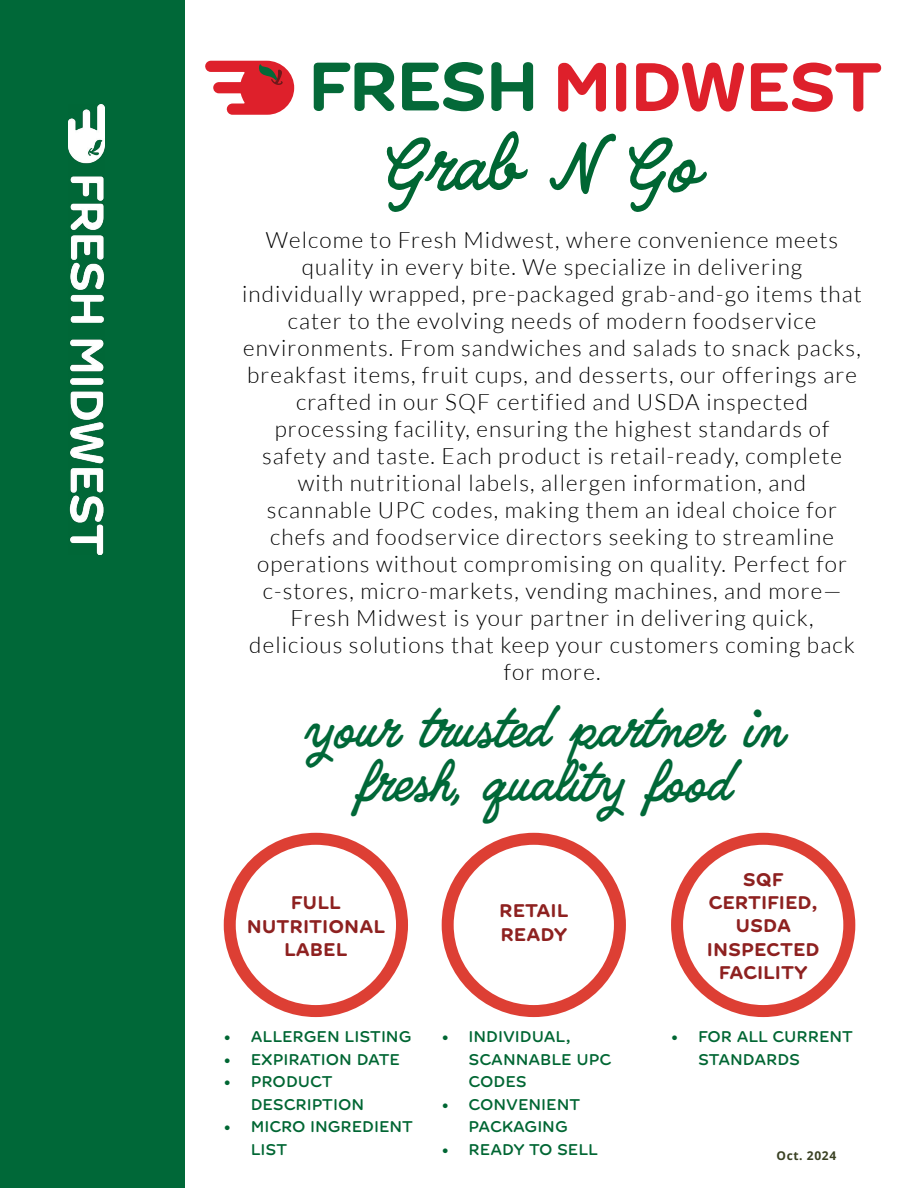
<style>
.page{position:relative;width:918px;height:1188px;background:#fff}
.page>*{position:absolute;margin:0;border:0;box-sizing:border-box;transform-origin:0 0}
.t1{font:63px "Quimby Gubernatorial";color:#063}
.t2{font:45px/54px "Quimby Gubernatorial";color:#006838;text-align:center}
.t3{font:300 22.5px/27px "Lato";letter-spacing:.05em;color:#000;text-align:center}
.t4{font:700 19.5px/23.4px "New Farm";color:#8e2120;text-align:center}
.t5{font:500 16.5px/22.5px "New Farm";color:#063}
.t6{font:12px "Open Sans";letter-spacing:.05em;color:#3a4123}
</style>
<div class="page">
<div style="left:0;top:0;width:185px;height:1188px;background:#006838"></div>
<img style="left:69px;top:105px;width:36px;height:450px">
<svg style="left:205px;top:61px;width:89px;height:54px"></svg>
<svg style="left:558px;top:63px;width:48px;height:49px"></svg>
<div style="left:616px;top:63px;width:10px;height:49px;background:#de202b;border-radius:5px"></div>
<svg style="left:636px;top:63px;width:108px;height:49px"></svg>
<svg style="left:751px;top:63px;width:130px;height:49px"></svg>
<svg style="left:314px;top:63px;width:80px;height:48px"></svg>
<svg style="left:402px;top:62px;width:82px;height:49px"></svg>
<svg style="left:491px;top:62px;width:42px;height:49px"></svg>
<div style="left:224px;top:833px;width:184px;height:184px;border:12px solid #dd3f34;border-radius:50%"></div>
<div style="left:442px;top:833px;width:184px;height:184px;border:12px solid #dd3f34;border-radius:50%"></div>
<div style="left:671px;top:833px;width:184px;height:184px;border:12px solid #dd3f34;border-radius:50%"></div>
<h1 class="t1" style="left:385px;top:130px;width:314px">Grab N Go</h1>
<p class="t3" style="left:242px;top:227px;width:621px">Welcome to Fresh Midwest, where convenience meets quality in every bite. We specialize in delivering individually wrapped, pre-packaged grab-and-go items that cater to the evolving needs of modern foodservice environments. From sandwiches and salads to snack packs, breakfast items, fruit cups, and desserts, our offerings are crafted in our SQF certified and USDA inspected processing facility, ensuring the highest standards of safety and taste. Each product is retail-ready, complete with nutritional labels, allergen information, and<br>scannable UPC codes, making them an ideal choice for chefs and foodservice directors seeking to streamline operations without compromising on quality. Perfect for c-stores, micro-markets, vending machines, and more— Fresh Midwest is your partner in delivering quick, delicious solutions that keep your customers coming back for more.</p>
<h2 class="t2" style="left:303px;top:703px;width:481px">your trusted partner in fresh, quality food</h2>
<p class="t4" style="left:247px;top:892px;width:140px">FULL<br>NUTRITIONAL<br>LABEL</p>
<p class="t4" style="left:499px;top:900px;width:71px;text-align:left">RETAIL<br>READY</p>
<p class="t5" style="left:224px;top:1026px;width:189px">• ALLERGEN LISTING</p>
<p class="t5" style="left:224px;top:1048px;width:178px">• EXPIRATION DATE</p>
<p class="t5" style="left:251px;top:1071px;width:115px;text-indent:-27px">• PRODUCT<br>DESCRIPTION</p>
<p class="t5" style="left:251px;top:1116px;width:164px;text-indent:-27px">• MICRO INGREDIENT<br>LIST</p>
<p class="t5" style="left:469px;top:1026px;width:144px;text-indent:-27px">• INDIVIDUAL,<br>SCANNABLE UPC<br>CODES</p>
<p class="t5" style="left:469px;top:1093px;width:113px;text-indent:-27px">• CONVENIENT<br>PACKAGING</p>
<p class="t5" style="left:442px;top:1138px;width:158px">• READY TO SELL</p>
<p class="t4" style="left:707px;top:868px;width:114px">SQF<br>CERTIFIED,<br>USDA<br>INSPECTED<br>FACILITY</p>
<p class="t5" style="left:698px;top:1026px;width:156px;text-indent:-27px">• FOR ALL CURRENT<br>STANDARDS</p>
<p class="t6" style="left:777px;top:1148px;width:61px">Oct. 2024</p>
</div>
